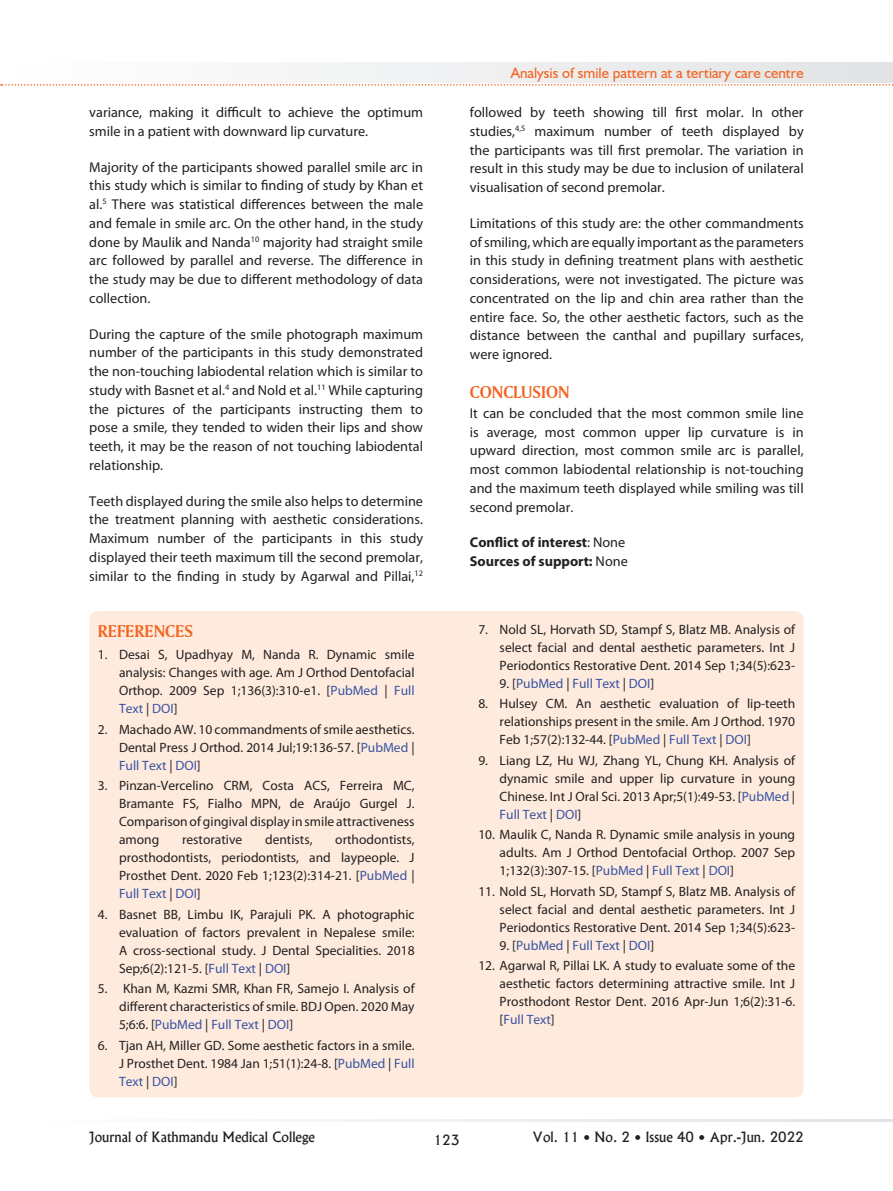
<style>
.page{position:relative;width:893px;height:1191px;background:#fff}
.page>*{position:absolute;margin:0;border:0;box-sizing:border-box;transform-origin:0 0}
.t1{font:18px "Amerigo BT Bold A";color:#f36421}
.t2{font:15px "Humanist 521 BT";color:#f36421}
.t3{font:14.25px/18.8px "Myriad Pro";color:#231f20;text-align:justify}
.t4{font:700 14.25px/18.8px "Myriad Pro";color:#231f20}
.t5{font:13.5px/18px "Myriad Pro";color:#231f20;text-align:justify}
.t6{font:13.5px "Alaska";color:#231f20}
.t7{font:13.5px "Myriad Pro";color:#3853a3}
.s1{color:#3853a3}
.s2{font-weight:400}
.s3{color:#231f20}
</style>
<div class="page">
<svg style="left:313px;top:1119px;width:580px;height:2px"></svg>
<div style="left:1px;top:63px;width:892px;height:20px;background:linear-gradient(to right,#fff,#e2e3e5)"></div>
<svg style="left:1px;top:84px;width:892px;height:2px"></svg>
<div style="left:89px;top:611px;width:715px;height:486px;background:#feebdd;border-radius:9px"></div>
<p class="t3" style="left:89px;top:103px;width:335px">variance, making it difficult to achieve the optimum smile in a patient with downward lip curvature.</p>
<p class="t3" style="left:89px;top:157px;width:335px">Majority of the participants showed parallel smile arc in this study which is similar to finding of study by Khan et al.<sup>5</sup> There was statistical differences between the male and female in smile arc. On the other hand, in the study done by Maulik and Nanda<sup>10</sup> majority had straight smile arc followed by parallel and reverse. The difference in the study may be due to different methodology of data collection.</p>
<p class="t3" style="left:89px;top:324px;width:335px">During the capture of the smile photograph maximum number of the participants in this study demonstrated the non-touching labiodental relation which is similar to study with Basnet et al.<sup>4</sup> and Nold et al.<sup>11</sup> While capturing the pictures of the participants instructing them to pose a smile, they tended to widen their lips and show teeth, it may be the reason of not touching labiodental relationship.</p>
<p class="t3" style="left:89px;top:491px;width:335px">Teeth displayed during the smile also helps to determine the treatment planning with aesthetic considerations.<br>Maximum number of the participants in this study displayed their teeth maximum till the second premolar, similar to the finding in study by Agarwal and Pillai,<sup>12</sup></p>
<p class="t1" style="left:98px;top:620px;width:97px">REFERENCES</p>
<p class="t5" style="left:119px;top:645px;width:297px;text-indent:-21px">1. Desai S, Upadhyay M, Nanda R. Dynamic smile analysis: Changes with age. Am J Orthod Dentofacial Orthop. 2009 Sep 1;136(3):310-e1. [<span class="s1">PubMed</span> | <span class="s1">Full Text</span> | <span class="s1">DOI</span>]</p>
<p class="t5" style="left:119px;top:720px;width:297px;text-indent:-21px">2. Machado AW. 10 commandments of smile aesthetics.<br>Dental Press J Orthod. 2014 Jul;19:136-57. [<span class="s1">PubMed</span> | <span class="s1">Full Text</span> | <span class="s1">DOI</span>]</p>
<p class="t5" style="left:119px;top:776px;width:297px;text-indent:-21px">3. Pinzan-Vercelino CRM, Costa ACS, Ferreira MC, Bramante FS, Fialho MPN, de Araújo Gurgel J.<br>Comparison of gingival display in smile attractiveness among</p>
<p class="t5" style="left:119px;top:830px;width:297px;text-indent:216px">orthodontists, prosthodontists, periodontists, and laypeople. J Prosthet Dent. 2020 Feb 1;123(2):314-21. [<span class="s1">PubMed</span> | <span class="s1">Full Text</span> | <span class="s1">DOI</span>]</p>
<p class="t5" style="left:119px;top:905px;width:297px;text-indent:-21px">4. Basnet BB, Limbu IK, Parajuli PK. A photographic evaluation of factors prevalent in Nepalese smile:<br>A cross-sectional study. J Dental Specialities. 2018<br>Sep;6(2):121-5. [<span class="s1">Full Text</span> | <span class="s1">DOI</span>]</p>
<p class="t5" style="left:119px;top:979px;width:297px;text-indent:-21px">5. Khan M, Kazmi SMR, Khan FR, Samejo I. Analysis of different characteristics of smile. BDJ Open. 2020 May 5;6:6. [<span class="s1">PubMed</span> | <span class="s1">Full Text</span> | <span class="s1">DOI</span>]</p>
<p class="t5" style="left:119px;top:1036px;width:297px;text-indent:-21px">6. Tjan AH, Miller GD. Some aesthetic factors in a smile.<br>J Prosthet Dent. 1984 Jan 1;51(1):24-8. [<span class="s1">PubMed</span> | <span class="s1">Full Text</span> | <span class="s1">DOI</span>]</p>
<p class="t5" style="left:182px;top:830px;width:62px">restorative</p>
<p class="t5" style="left:265px;top:830px;width:49px">dentists,</p>
<p class="t2" style="left:511px;top:63px;width:294px">Analysis of smile pattern at a tertiary care centre</p>
<p class="t3" style="left:470px;top:103px;width:335px">followed by teeth showing till first molar. In other studies,<sup>4,5</sup> maximum number of teeth displayed by the participants was till first premolar. The variation in result in this study may be due to inclusion of unilateral visualisation of second premolar.</p>
<p class="t3" style="left:470px;top:213px;width:335px">Limitations of this study are: the other commandments of smiling, which are equally important as the parameters in this study in defining treatment plans with aesthetic considerations, were not investigated. The picture was concentrated on the lip and chin area rather than the entire face. So, the other aesthetic factors, such as the distance between the canthal and pupillary surfaces, were ignored.</p>
<p class="t1" style="left:470px;top:381px;width:101px">CONCLUSION</p>
<p class="t3" style="left:470px;top:403px;width:335px">It can be concluded that the most common smile line is average, most common upper lip curvature is in upward direction, most common smile arc is parallel, most common labiodental relationship is not-touching and the maximum teeth displayed while smiling was till second premolar.</p>
<p class="t4" style="left:470px;top:533px;width:159px">Conflict of interest<span class="s2">: None<br></span>Sources of support: <span class="s2">None</span></p>
<p class="t5" style="left:500px;top:620px;width:297px;text-indent:-21px">7. Nold SL, Horvath SD, Stampf S, Blatz MB. Analysis of select facial and dental aesthetic parameters. Int J Periodontics Restorative Dent. 2014 Sep 1;34(5):623-</p>
<p class="t7" style="left:500px;top:674px;width:156px"><span class="s3">9. [</span>PubMed <span class="s3">|</span> Full Text <span class="s3">|</span> DOI<span class="s3">]</span></p>
<p class="t5" style="left:500px;top:694px;width:297px;text-indent:-21px">8. Hulsey CM. An aesthetic evaluation of lip-teeth relationships present in the smile. Am J Orthod. 1970<br>Feb 1;57(2):132-44. [<span class="s1">PubMed</span> | <span class="s1">Full Text</span> | <span class="s1">DOI</span>]</p>
<p class="t5" style="left:500px;top:751px;width:297px;text-indent:-21px">9. Liang LZ, Hu WJ, Zhang YL, Chung KH. Analysis of dynamic smile and upper lip curvature in young Chinese. Int J Oral Sci. 2013 Apr;5(1):49-53. [<span class="s1">PubMed</span> | <span class="s1">Full Text</span> | <span class="s1">DOI</span>]</p>
<p class="t5" style="left:500px;top:825px;width:297px;text-indent:-21px">10. Maulik C, Nanda R. Dynamic smile analysis in young adults. Am J Orthod Dentofacial Orthop. 2007 Sep 1;132(3):307-15. [<span class="s1">PubMed</span> | <span class="s1">Full Text</span> | <span class="s1">DOI</span>]</p>
<p class="t5" style="left:500px;top:882px;width:297px;text-indent:-21px">11. Nold SL, Horvath SD, Stampf S, Blatz MB. Analysis of select facial and dental aesthetic parameters. Int J Periodontics Restorative Dent. 2014 Sep 1;34(5):623-</p>
<p class="t7" style="left:500px;top:937px;width:156px"><span class="s3">9. [</span>PubMed <span class="s3">|</span> Full Text <span class="s3">|</span> DOI<span class="s3">]</span></p>
<p class="t5" style="left:500px;top:956px;width:297px;text-indent:-21px">12. Agarwal R, Pillai LK. A study to evaluate some of the aesthetic factors determining attractive smile. Int J Prosthodont Restor Dent. 2016 Apr-Jun 1;6(2):31-6. [<span class="s1">Full Text</span>]</p>
<p class="t6" style="left:89px;top:1129px;width:227px">Journal of Kathmandu Medical College</p>
<p class="t6" style="left:434px;top:1131px;width:27px">123</p>
<p class="t6" style="left:533px;top:1129px;width:273px">Vol. 11 • No. 2 • Issue 40 • Apr.-Jun. 2022</p>
</div>
